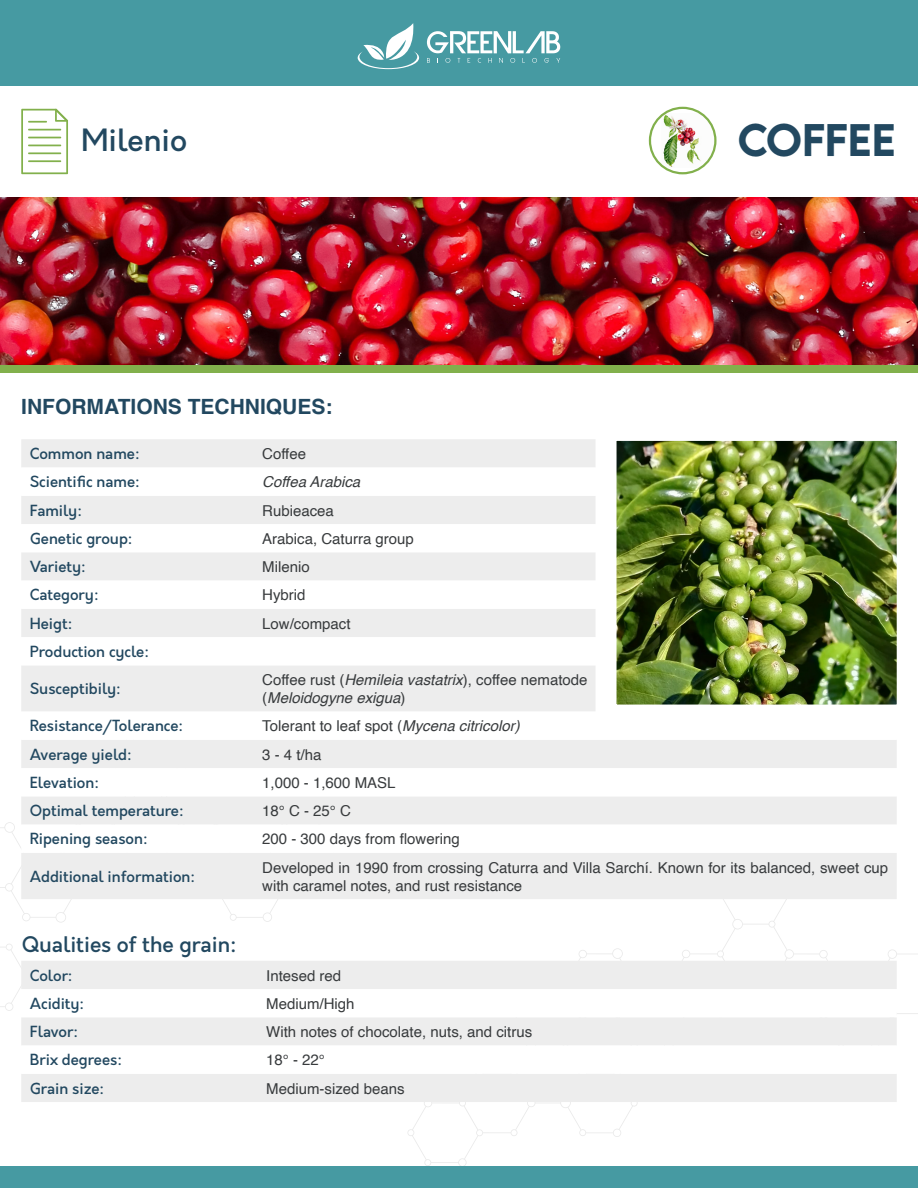
<style>
.page{position:relative;width:918px;height:1188px;background:#fff}
.page>*{position:absolute;margin:0;border:0;box-sizing:border-box;transform-origin:0 0}
.t1{font:500 40.5px "LEMONMILK";color:#224860}
.t2{font:500 30px "Orkney";color:#224860}
.t3{font:700 21px "Helvetica";color:#224860}
.t4{font:500 21px "Orkney";color:#224860}
.t5{font:15px/18px "Helvetica";color:#383b3d}
.t6{font:500 15px "Orkney";color:#224860}
.t7{font:italic 15px "Helvetica";color:#383b3d}
.s1{font-style:italic}
.s2{font-style:normal}
</style>
<div class="page">
<svg style="left:407px;top:899px;width:511px;height:268px"></svg>
<img style="left:0;top:197px;width:918px;height:168px">
<div style="left:0;top:365px;width:918px;height:8px;background:#82b04c"></div>
<div style="left:0;top:0;width:918px;height:85px;background:#469aa2"></div>
<svg style="left:427px;top:31px;width:133px;height:32px"></svg>
<svg style="left:358px;top:23px;width:61px;height:46px"></svg>
<div style="left:21px;top:961px;width:876px;height:141px;background:#ededed"></div>
<svg style="left:21px;top:989px;width:876px;height:85px"></svg>
<div style="left:21px;top:439px;width:876px;height:460px;background:#ededed"></div>
<svg style="left:21px;top:468px;width:876px;height:385px;fill:#ededed"></svg>
<svg style="left:21px;top:524px;width:564px;height:28px"></svg>
<img style="left:585px;top:439px;width:312px;height:297px">
<div style="left:0;top:1167px;width:918px;height:21px;background:#469aa2"></div>
<svg style="left:21px;top:109px;width:47px;height:65px"></svg>
<hr style="left:28px;top:129px;width:33px;height:2px;background:#82b04c">
<hr style="left:28px;top:137px;width:33px;height:1px;background:#82b04c">
<hr style="left:28px;top:145px;width:33px;height:1px;background:#82b04c">
<hr style="left:28px;top:152px;width:33px;height:2px;background:#82b04c">
<hr style="left:28px;top:160px;width:33px;height:2px;background:#82b04c">
<img style="left:661px;top:113px;width:53px;height:55px">
<div style="left:649px;top:107px;width:68px;height:67px;border:2px solid #82b04c;border-radius:50%"></div>
<p class="t2" style="left:81px;top:120px;width:108px">Milenio</p>
<p class="t3" style="left:21px;top:394px;width:313px">INFORMATIONS TECHNIQUES:</p>
<p class="t6" style="left:30px;top:444px;width:111px">Common name:</p>
<p class="t5" style="left:262px;top:445px;width:45px">Coffee</p>
<p class="t6" style="left:30px;top:472px;width:112px">Scientific name:</p>
<p class="t7" style="left:262px;top:470px;width:100px">Coffea Arabica</p>
<p class="t6" style="left:30px;top:500px;width:54px">Family:</p>
<p class="t5" style="left:262px;top:502px;width:73px">Rubieacea</p>
<p class="t6" style="left:30px;top:528px;width:104px">Genetic group:</p>
<p class="t5" style="left:262px;top:530px;width:153px">Arabica, Caturra group</p>
<p class="t6" style="left:30px;top:557px;width:58px">Variety:</p>
<p class="t5" style="left:262px;top:558px;width:49px">Milenio</p>
<p class="t6" style="left:30px;top:585px;width:70px">Category:</p>
<p class="t5" style="left:262px;top:587px;width:45px">Hybrid</p>
<p class="t6" style="left:30px;top:613px;width:44px">Heigt:</p>
<p class="t5" style="left:262px;top:615px;width:90px">Low/compact</p>
<p class="t6" style="left:30px;top:642px;width:121px">Production cycle:</p>
<p class="t6" style="left:30px;top:679px;width:93px">Susceptibily:</p>
<p class="t5" style="left:262px;top:671px;width:327px">Coffee rust (<span class="s1">Hemileia vastatrix</span>), coffee nematode</p>
<p class="t7" style="left:262px;top:686px;width:145px"><span class="s2">(</span>Meloidogyne exigua<span class="s2">)</span></p>
<p class="t1" style="left:738px;top:114px;width:159px">COFFEE</p>
<p class="t6" style="left:30px;top:716px;width:155px">Resistance/Tolerance:</p>
<p class="t5" style="left:262px;top:718px;width:259px">Tolerant to leaf spot (<span class="s1">Mycena citricolor)</span></p>
<p class="t6" style="left:30px;top:744px;width:104px">Average yield:</p>
<p class="t5" style="left:262px;top:746px;width:61px">3 - 4 t/ha</p>
<p class="t6" style="left:30px;top:773px;width:71px">Elevation:</p>
<p class="t5" style="left:262px;top:774px;width:135px">1,000 - 1,600 MASL</p>
<p class="t6" style="left:30px;top:801px;width:155px">Optimal temperature:</p>
<p class="t5" style="left:262px;top:802px;width:90px">18° C - 25° C</p>
<p class="t6" style="left:30px;top:829px;width:119px">Ripening season:</p>
<p class="t5" style="left:262px;top:831px;width:199px">200 - 300 days from flowering</p>
<p class="t6" style="left:30px;top:866px;width:167px">Additional information:</p>
<p class="t5" style="left:262px;top:859px;width:628px">Developed in 1990 from crossing Caturra and Villa Sarchí. Known for its balanced, sweet cup with caramel notes, and rust resistance</p>
<p class="t4" style="left:22px;top:930px;width:216px">Qualities of the grain:</p>
<p class="t6" style="left:30px;top:965px;width:44px">Color:</p>
<p class="t5" style="left:266px;top:967px;width:77px">Intesed red</p>
<p class="t6" style="left:30px;top:993px;width:56px">Acidity:</p>
<p class="t5" style="left:266px;top:995px;width:90px">Medium/High</p>
<p class="t6" style="left:30px;top:1022px;width:50px">Flavor:</p>
<p class="t5" style="left:266px;top:1023px;width:267px">With notes of chocolate, nuts, and citrus</p>
<p class="t6" style="left:30px;top:1050px;width:94px">Brix degrees:</p>
<p class="t5" style="left:266px;top:1051px;width:60px">18° - 22°</p>
<p class="t6" style="left:30px;top:1078px;width:76px">Grain size:</p>
<p class="t5" style="left:266px;top:1080px;width:140px">Medium-sized beans</p>
</div>
